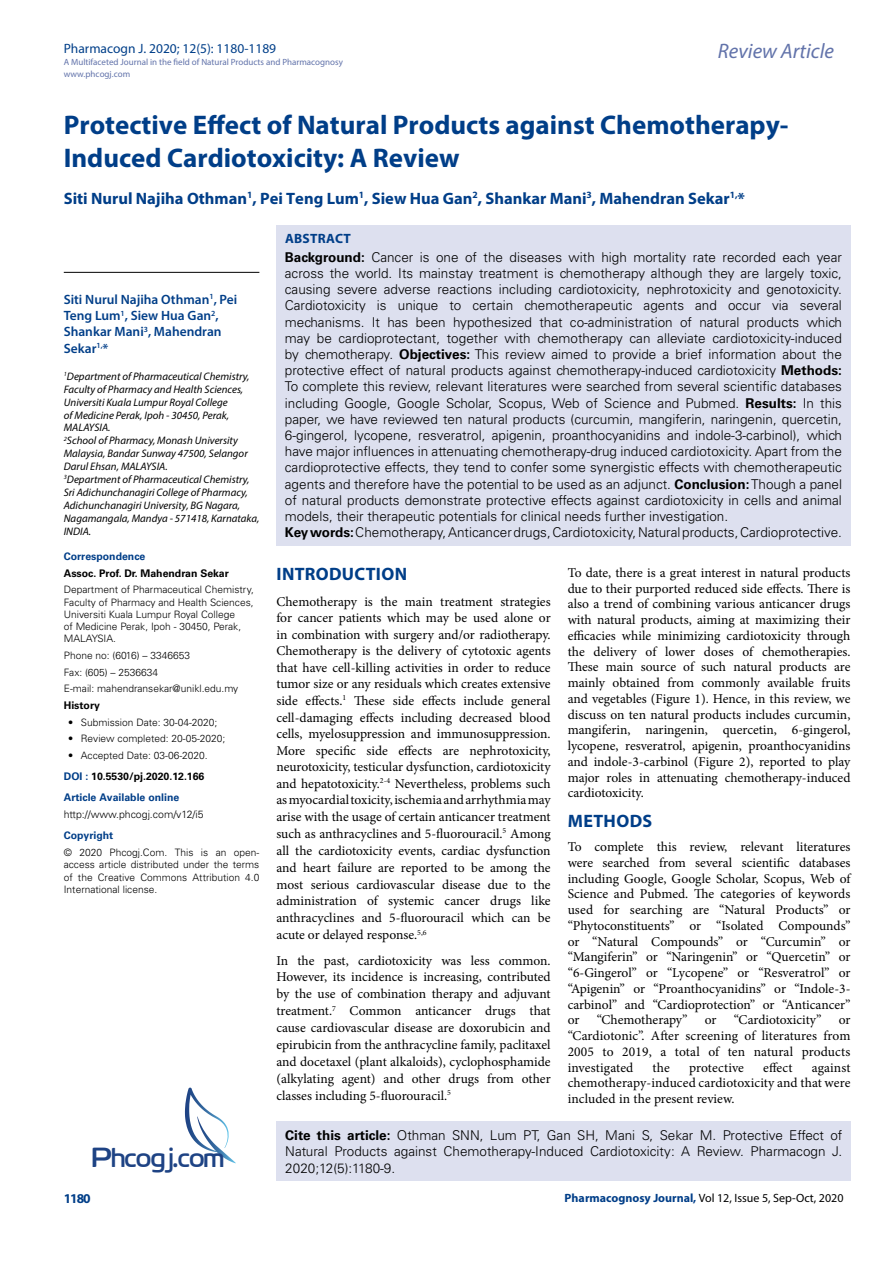
<style>
.page{position:relative;width:893px;height:1263px;background:#fff}
.page>*{position:absolute;margin:0;border:0;box-sizing:border-box;transform-origin:0 0}
.t1{font:27.6px "Cloud World";color:#1e4384}
.t2{font:700 27px/33px "Myriad Pro";color:#003e88}
.t3{font:italic 21px "Myriad Pro";color:#6273aa}
.t4{font:700 18px "Myriad Pro";letter-spacing:.02em;color:#003e88}
.t5{font:700 16.5px "Myriad Pro";color:#003e88}
.t6{font:13.5px/15.8px "Minion Pro";color:#000;text-align:justify}
.t7{font:300 13.5px/16.2px "Univers LT Std";color:#000}
.t8{font:600 13.5px/16.2px "Myriad Pro";color:#003e88}
.t9{font:13.5px "Myriad Pro";color:#003f89}
.t10{font:700 13.5px "Myriad Pro";letter-spacing:.02em;color:#003e88}
.t11{font:12px "Myriad Pro";color:#000}
.t12{font:italic 10.8px/12.9px "Myriad Pro";color:#000}
.t13{font:700 10.5px/21.1px "Univers LT Std";color:#003e88}
.t14{font:700 10.5px "Univers LT Std";color:#000}
.t15{font:300 10.5px "Univers LT Std";color:#000}
.t16{font:300 10.2px/12.3px "Univers LT Std";color:#000}
.t17{font:9px/12px "Myriad Pro";color:#6273aa}
.s1{color:#000}
.s2{font-weight:700}
.s3{font-weight:700;color:#003e88}
</style>
<div class="page">
<div style="left:277px;top:1122px;width:574px;height:59px;background:#dde0ef"></div>
<svg style="left:185px;top:1087px;width:51px;height:76px"></svg>
<div style="left:276px;top:225px;width:574px;height:321px;background:#dde0ef"></div>
<hr style="left:64px;top:272px;width:195px;height:1px;background:#000">
<p class="t9" style="left:64px;top:40px;width:214px">Pharmacogn J. 2020; 12(5): 1180-1189</p>
<p class="t17" style="left:64px;top:55px;width:281px">A Multifaceted Journal in the field of Natural Products and Pharmacognosy www.phcogj.com</p>
<h3 class="t3" style="left:718px;top:38px;width:118px">Review Article</h3>
<h2 class="t2" style="left:64px;top:108px;width:726px">Protective Effect of Natural Products against Chemotherapy-<br>Induced Cardiotoxicity: A Review</h2>
<p class="t5" style="left:64px;top:187px;width:683px">Siti Nurul Najiha Othman<sup>1</sup>, Pei Teng Lum<sup>1</sup>, Siew Hua Gan<sup>2</sup>, Shankar Mani<sup>3</sup>, Mahendran Sekar<sup>1,</sup>*</p>
<p class="t8" style="left:64px;top:291px;width:175px">Siti Nurul Najiha Othman<sup>1</sup>, Pei<br>Teng Lum<sup>1</sup>, Siew Hua Gan<sup>2</sup>,<br>Shankar Mani<sup>3</sup>, Mahendran<br>Sekar<sup>1,</sup>*</p>
<p class="t12" style="left:64px;top:370px;width:197px"><sup>1</sup>Department of Pharmaceutical Chemistry, Faculty of Pharmacy and Health Sciences, Universiti Kuala Lumpur Royal College<br>of Medicine Perak, Ipoh - 30450, Perak, MALAYSIA.<br><sup>2</sup>School of Pharmacy, Monash University Malaysia, Bandar Sunway 47500, Selangor Darul Ehsan, MALAYSIA.<br><sup>3</sup>Department of Pharmaceutical Chemistry, Sri Adichunchanagiri College of Pharmacy, Adichunchanagiri University, BG Nagara, Nagamangala, Mandya - 571418, Karnataka, INDIA.</p>
<p class="t13" style="left:64px;top:546px;width:83px">Correspondence</p>
<p class="t14" style="left:64px;top:567px;width:167px">Assoc. Prof. Dr. Mahendran Sekar</p>
<p class="t16" style="left:64px;top:583px;width:192px">Department of Pharmaceutical Chemistry, Faculty of Pharmacy and Health Sciences, Universiti Kuala Lumpur Royal College<br>of Medicine Perak, Ipoh - 30450, Perak, MALAYSIA.</p>
<p class="t16" style="left:64px;top:647px;width:176px;line-height:16.6px">Phone no: (6016) – 3346653<br>Fax: (605) – 2536634<br>E-mail: mahendransekar@unikl.edu.my</p>
<p class="t14" style="left:64px;top:699px;width:38px">History</p>
<p class="t16" style="left:68px;top:716px;width:151px">• Submission Date: 30-04-2020;</p>
<p class="t16" style="left:68px;top:733px;width:159px">• Review completed: 20-05-2020;</p>
<p class="t16" style="left:68px;top:749px;width:141px">• Accepted Date: 03-06-2020.</p>
<p class="t13" style="left:64px;top:766px;width:142px">DOI : <span class="s1">10.5530/pj.2020.12.166<br></span>Article Available online</p>
<p class="t15" style="left:64px;top:808px;width:141px">http://www.phcogj.com/v12/i5</p>
<p class="t13" style="left:64px;top:825px;width:51px">Copyright</p>
<p class="t16" style="left:64px;top:846px;width:197px;text-align:justify">© 2020 Phcogj.Com. This is an open&shy;access article distributed under the terms of the Creative Commons Attribution 4.0<br>International license.</p>
<h1 class="t1" style="left:92px;top:1136px;width:134px">Phcogj.com</h1>
<p class="t10" style="left:64px;top:1190px;width:29px">1180</p>
<p class="t10" style="left:285px;top:230px;width:67px">ABSTRACT</p>
<p class="t7" style="left:285px;top:249px;width:559px"><span class="s2">Background:</span> Cancer is one of the diseases with high mortality rate recorded each year across the world. Its mainstay treatment is chemotherapy although they are largely toxic, causing severe adverse reactions including cardiotoxicity, nephrotoxicity and genotoxicity.<br>Cardiotoxicity is unique to certain chemotherapeutic agents and occur via several mechanisms. It has been hypothesized that co-administration of natural products which may be cardioprotectant, together with chemotherapy can alleviate cardiotoxicity-induced by chemotherapy. <span class="s2">Objectives:</span> This review aimed to provide a brief information about the protective effect of natural products against chemotherapy-induced cardiotoxicity <span class="s2">Methods:<br></span>To complete this review, relevant literatures were searched from several scientific databases including Google, Google Scholar, Scopus, Web of Science and Pubmed. <span class="s2">Results:</span> In this paper, we have reviewed ten natural products (curcumin, mangiferin, naringenin, quercetin, 6-gingerol, lycopene, resveratrol, apigenin, proanthocyanidins and indole-3-carbinol), which have major influences in attenuating chemotherapy-drug induced cardiotoxicity. Apart from the cardioprotective effects, they tend to confer some synergistic effects with chemotherapeutic agents and therefore have the potential to be used as an adjunct. <span class="s2">Conclusion:</span> Though a panel of natural products demonstrate protective effects against cardiotoxicity in cells and animal models, their therapeutic potentials for clinical needs further investigation.<br><span class="s2">Key words:</span> Chemotherapy,Anticancer drugs, Cardiotoxicity, Natural products, Cardioprotective.</p>
<h3 class="t4" style="left:277px;top:563px;width:132px">INTRODUCTION</h3>
<p class="t6" style="left:276px;top:593px;width:276px;line-height:16.6px">Chemotherapy is the main treatment strategies for cancer patients which may be used alone or in combination with surgery and/or radiotherapy.<br>Chemotherapy is the delivery of cytotoxic agents that have cell-killing activities in order to reduce tumor size or any residuals which creates extensive side effects.<sup>1</sup> These side effects include general cell-damaging effects including decreased blood cells, myelosuppression and immunosuppression.<br>More specific side effects are nephrotoxicity, neurotoxicity, testicular dysfunction, cardiotoxicity and hepatotoxicity.<sup>2-4</sup> Nevertheless, problems such as myocardial toxicity, ischemia and arrhythmia may arise with the usage of certain anticancer treatment such as anthracyclines and 5-fluorouracil.<sup>5</sup> Among all the cardiotoxicity events, cardiac dysfunction and heart failure are reported to be among the most serious cardiovascular disease due to the administration of systemic cancer drugs like anthracyclines and 5-fluorouracil which can be acute or delayed response.<sup>5,6</sup></p>
<p class="t6" style="left:276px;top:952px;width:276px;line-height:16.8px">In the past, cardiotoxicity was less common.<br>However, its incidence is increasing, contributed by the use of combination therapy and adjuvant treatment.<sup>7</sup> Common anticancer drugs that cause cardiovascular disease are doxorubicin and epirubicin from the anthracycline family, paclitaxel and docetaxel (plant alkaloids), cyclophosphamide (alkylating agent) and other drugs from other classes including 5-fluorouracil.<sup>5</sup></p>
<p class="t6" style="left:568px;top:565px;width:284px">To date, there is a great interest in natural products due to their purported reduced side effects. There is also a trend of combining various anticancer drugs with natural products, aiming at maximizing their efficacies while minimizing cardiotoxicity through the delivery of lower doses of chemotherapies.<br>These main source of such natural products are mainly obtained from commonly available fruits and vegetables (Figure 1). Hence, in this review, we discuss on ten natural products includes curcumin, mangiferin, naringenin, quercetin, 6-gingerol, lycopene, resveratrol, apigenin, proanthocyanidins and indole-3-carbinol (Figure 2), reported to play major roles in attenuating chemotherapy-induced cardiotoxicity.</p>
<h3 class="t4" style="left:568px;top:809px;width:86px">METHODS</h3>
<p class="t6" style="left:568px;top:839px;width:284px">To complete this review, relevant literatures were searched from several scientific databases including Google, Google Scholar, Scopus, Web of Science and Pubmed. The categories of keywords used for searching are “Natural Products” or “Phytoconstituents” or “Isolated Compounds” or “Natural Compounds” or “Curcumin” or “Mangiferin” or “Naringenin” or “Quercetin” or “6-Gingerol” or “Lycopene” or “Resveratrol” or “Apigenin” or “Proanthocyanidins” or “Indole-3- carbinol” and “Cardioprotection” or “Anticancer” or</p>
<p class="t6" style="left:597px;top:1012px;width:92px">“Chemotherapy”</p>
<p class="t6" style="left:705px;top:1012px;width:13px">or</p>
<p class="t6" style="left:734px;top:1012px;width:89px">“Cardiotoxicity”</p>
<p class="t6" style="left:568px;top:1012px;width:284px;text-indent:271px">or “Cardiotonic”. After screening of literatures from 2005 to 2019, a total of ten natural products investigated</p>
<p class="t6" style="left:652px;top:1059px;width:19px">the</p>
<p class="t6" style="left:689px;top:1059px;width:56px">protective</p>
<p class="t6" style="left:763px;top:1059px;width:31px">effect</p>
<p class="t6" style="left:568px;top:1059px;width:284px;text-indent:244px">against chemotherapy-induced cardiotoxicity and that were included in the present review.</p>
<p class="t7" style="left:285px;top:1127px;width:559px"><span class="s2">Cite this article:</span> Othman SNN, Lum PT, Gan SH, Mani S, Sekar M. Protective Effect of<br>Natural Products against Chemotherapy-Induced Cardiotoxicity: A Review. Pharmacogn J.</p>
<p class="t7" style="left:285px;top:1160px;width:111px">2020;12(5):1180-9.</p>
<p class="t11" style="left:565px;top:1190px;width:280px"><span class="s3">Pharmacognosy Journal,</span> Vol 12, Issue 5, Sep-Oct, 2020</p>
</div>
